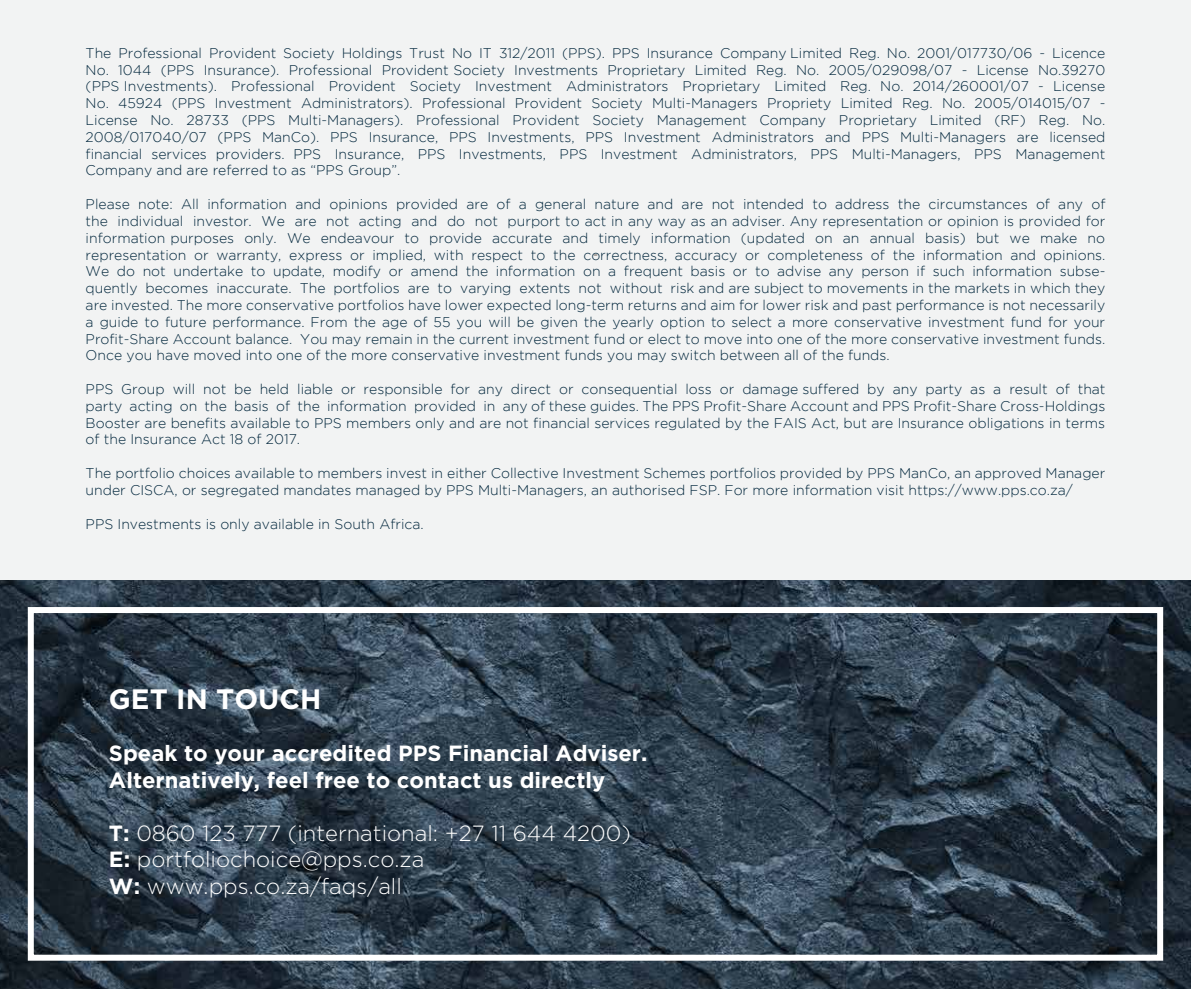
<style>
.page{position:relative;width:1191px;height:989px;background:#fff}
.page>*{position:absolute;margin:0;border:0;box-sizing:border-box;transform-origin:0 0}
.t1{font:700 28px "Gotham HTF";color:#fff}
.t2{font:300 22px/26.4px "Gotham HTF";color:#fff}
.t3{font:700 22px/26.4px "Gotham HTF";color:#fff}
.t4{font:300 14px/16.8px "Gotham";color:#00253b;text-align:justify}
.t5{font:500 14px "Whitney";color:#847a73}
.s1{font-weight:700}
</style>
<div class="page">
<div style="left:0;top:0;width:1191px;height:580px;background:#f2f3f3"></div>
<img style="left:0;top:580px;width:1191px;height:408px">
<div style="left:28px;top:607px;width:1135px;height:353px;border:6px solid #fff"></div>
<p class="t4" style="left:86px;top:44px;width:1021px">The Professional Provident Society Holdings Trust No IT 312/2011 (PPS). PPS Insurance Company Limited Reg. No. 2001/017730/06 - Licence No. 1044 (PPS Insurance). Professional Provident Society Investments Proprietary Limited Reg. No. 2005/029098/07 - License No.39270 (PPS Investments). Professional Provident Society Investment Administrators Proprietary Limited Reg. No. 2014/260001/07 - License No. 45924 (PPS Investment Administrators). Professional Provident Society Multi-Managers Propriety Limited Reg. No. 2005/014015/07 - License No. 28733 (PPS Multi-Managers). Professional Provident Society Management Company Proprietary Limited (RF) Reg. No.<br>2008/017040/07 (PPS ManCo). PPS Insurance, PPS Investments, PPS Investment Administrators and PPS Multi-Managers are licensed financial services providers. PPS Insurance, PPS Investments, PPS Investment Administrators, PPS Multi-Managers, PPS Management Company and are referred to as “PPS Group”.</p>
<p class="t4" style="left:86px;top:195px;width:1021px">Please note: All information and opinions provided are of a general nature and are not intended to address the circumstances of any of the individual investor. We are not acting and do not purport to act in any way as an adviser. Any representation or opinion is provided for information purposes only. We endeavour to provide accurate and timely information (updated on an annual basis) but we make no representation or warranty, express or implied, with respect to the correctness, accuracy or completeness of the information and opinions.<br>We do not undertake to update, modify or amend the information on a frequent basis or to advise any person if such information subse&shy;quently becomes inaccurate. The portfolios are to varying extents not without risk and are subject to movements in the markets in which they are invested. The more conservative portfolios have lower expected long-term returns and aim for lower risk and past performance is not necessarily a guide to future performance. From the age of 55 you will be given the yearly option to select a more conservative investment fund for your Profit-Share Account balance. You may remain in the current investment fund or elect to move into one of the more conservative investment funds.<br>Once you have moved into one of the more conservative investment funds you may switch between all of the funds.</p>
<p class="t4" style="left:86px;top:380px;width:1021px">PPS Group will not be held liable or responsible for any direct or consequential loss or damage suffered by any party as a result of that party acting on the basis of the information provided in any of these guides. The PPS Profit-Share Account and PPS Profit-Share Cross-Holdings Booster are benefits available to PPS members only and are not financial services regulated by the FAIS Act, but are Insurance obligations in terms of the Insurance Act 18 of 2017.</p>
<p class="t4" style="left:86px;top:464px;width:1021px">The portfolio choices available to members invest in either Collective Investment Schemes portfolios provided by PPS ManCo, an approved Manager under CISCA, or segregated mandates managed by PPS Multi-Managers, an authorised FSP. For more information visit https://www.pps.co.za/</p>
<p class="t4" style="left:86px;top:515px;width:340px">PPS Investments is only available in South Africa.</p>
<p class="t5" style="left:593px;top:246px;width:6px">-</p>
<h1 class="t1" style="left:109px;top:682px;width:214px">GET IN TOUCH</h1>
<h2 class="t3" style="left:109px;top:739px;width:540px">Speak to your accredited PPS Financial Adviser.<br>Alternatively, feel free to contact us directly</h2>
<h2 class="t2" style="left:109px;top:819px;width:523px"><span class="s1">T:</span> 0860 123 777 (international: +27 11 644 4200)<br><span class="s1">E:</span> portfoliochoice@pps.co.za<br><span class="s1">W:</span> www.pps.co.za/faqs/all</h2>
</div>
